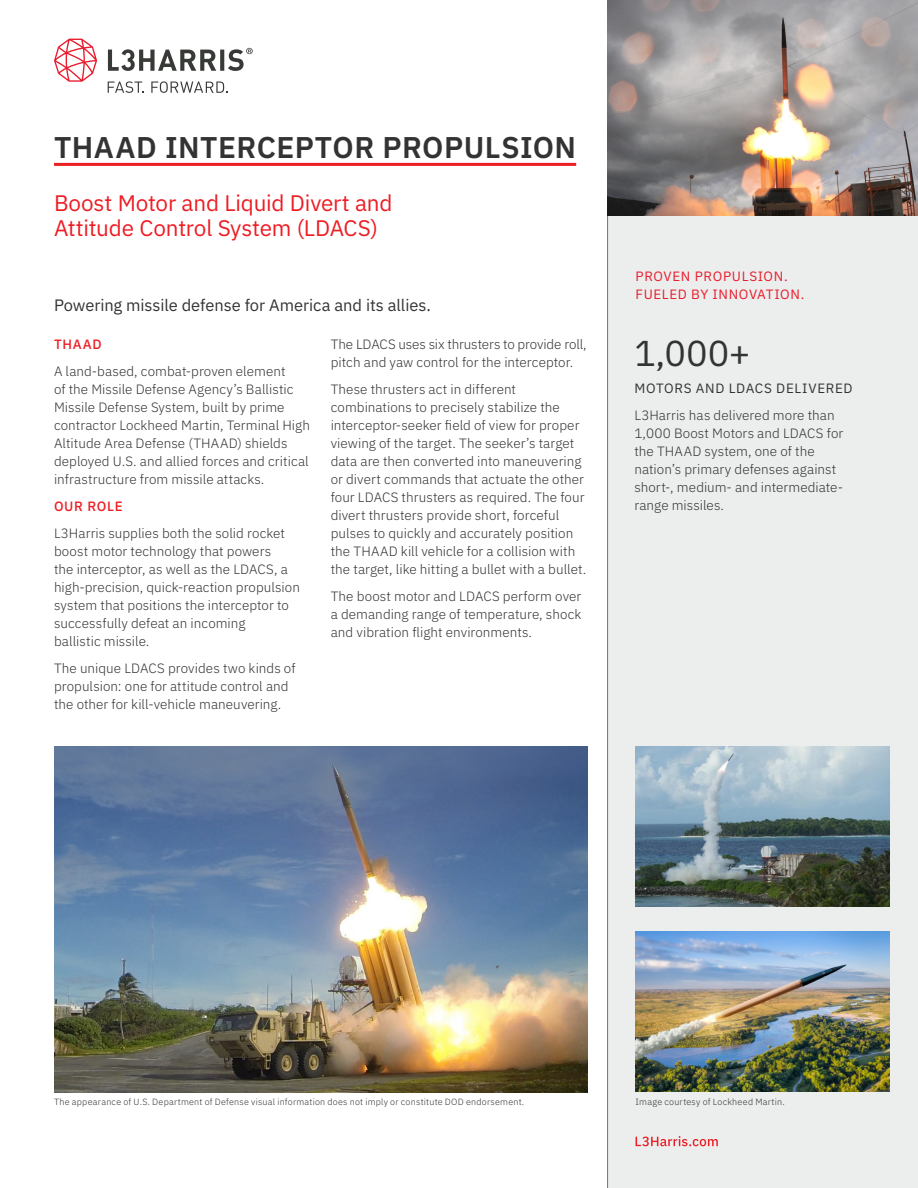
<style>
.page{position:relative;width:918px;height:1188px;background:#fff}
.page>*{position:absolute;margin:0;border:0;box-sizing:border-box;transform-origin:0 0}
.t1{font:36px "IBM Plex Sans";color:#333334}
.t2{font:600 30px "IBM Plex Sans";letter-spacing:.015em;color:#333334}
.t3{font:22.5px/25.5px "IBM Plex Sans";letter-spacing:-.01em;color:#ed1d24}
.t4{font:16.5px "IBM Plex Sans";letter-spacing:-.005em;color:#333334}
.t5{font:300 13.5px/18px "IBM Plex Sans";letter-spacing:.005em;color:#333334}
.t6{font:13.5px/18px "IBM Plex Sans";letter-spacing:.045em;color:#e91d2d}
.t7{font:13.5px "IBM Plex Sans";letter-spacing:.05em;color:#333334}
.t8{font:500 13.5px "IBM Plex Sans";letter-spacing:.055em;color:#ed1d24}
.t9{font:300 9px "IBM Plex Sans";letter-spacing:.025em;color:#333334}
</style>
<div class="page">
<hr style="left:54px;top:163px;width:522px;height:3px;background:#ed1d24">
<div style="left:608px;top:0;width:310px;height:1188px;background:#eceded"></div>
<hr style="left:607px;top:0;width:1px;height:1188px;background:#737474">
<svg style="left:636px;top:1136px;width:82px;height:10px"></svg>
<img style="left:608px;top:0;width:310px;height:216px">
<img style="left:54px;top:747px;width:534px;height:345px">
<img style="left:636px;top:747px;width:254px;height:160px">
<img style="left:636px;top:932px;width:254px;height:160px">
<svg style="left:108px;top:81px;width:36px;height:12px"></svg>
<svg style="left:151px;top:81px;width:77px;height:12px"></svg>
<svg style="left:54px;top:39px;width:43px;height:43px"></svg>
<svg style="left:108px;top:48px;width:145px;height:23px"></svg>
<h2 class="t2" style="left:54px;top:124px;width:524px">THAAD INTERCEPTOR PROPULSION</h2>
<h3 class="t3" style="left:54px;top:188px;width:340px">Boost Motor and Liquid Divert and<br>Attitude Control System (LDACS)</h3>
<p class="t4" style="left:54px;top:293px;width:378px">Powering missile defense for America and its allies.</p>
<p class="t8" style="left:54px;top:334px;width:49px">THAAD</p>
<p class="t5" style="left:54px;top:361px;width:258px">A land-based, combat-proven element<br>of the Missile Defense Agency’s Ballistic Missile Defense System, built by prime contractor Lockheed Martin, Terminal High Altitude Area Defense (THAAD) shields deployed U.S. and allied forces and critical infrastructure from missile attacks.</p>
<p class="t8" style="left:54px;top:496px;width:70px">OUR ROLE</p>
<p class="t5" style="left:54px;top:523px;width:248px">L3Harris supplies both the solid rocket boost motor technology that powers<br>the interceptor, as well as the LDACS, a high-precision, quick-reaction propulsion system that positions the interceptor to successfully defeat an incoming<br>ballistic missile.</p>
<p class="t5" style="left:54px;top:658px;width:243px">The unique LDACS provides two kinds of propulsion: one for attitude control and the other for kill-vehicle maneuvering.</p>
<p class="t5" style="left:331px;top:334px;width:258px">The LDACS uses six thrusters to provide roll, pitch and yaw control for the interceptor.</p>
<p class="t5" style="left:331px;top:379px;width:257px">These thrusters act in different combinations to precisely stabilize the interceptor-seeker field of view for proper viewing of the target. The seeker’s target data are then converted into maneuvering or divert commands that actuate the other four LDACS thrusters as required. The four divert thrusters provide short, forceful pulses to quickly and accurately position the THAAD kill vehicle for a collision with the target, like hitting a bullet with a bullet.</p>
<p class="t5" style="left:331px;top:586px;width:252px;text-align:justify">The boost motor and LDACS perform over a demanding range of temperature, shock and vibration flight environments.</p>
<p class="t6" style="left:636px;top:266px;width:170px">PROVEN PROPULSION.<br>FUELED BY INNOVATION.</p>
<h1 class="t1" style="left:634px;top:326px;width:118px">1,000+</h1>
<p class="t7" style="left:634px;top:378px;width:220px">MOTORS AND LDACS DELIVERED</p>
<p class="t5" style="left:634px;top:406px;width:210px">L3Harris has delivered more than<br>1,000 Boost Motors and LDACS for the THAAD system, one of the nation’s primary defenses against short-, medium- and intermediate&shy;range missiles.</p>
<p class="t9" style="left:54px;top:1095px;width:472px">The appearance of U.S. Department of Defense visual information does not imply or constitute DOD endorsement.</p>
<p class="t9" style="left:636px;top:1095px;width:151px">Image courtesy of Lockheed Martin.</p>
</div>
